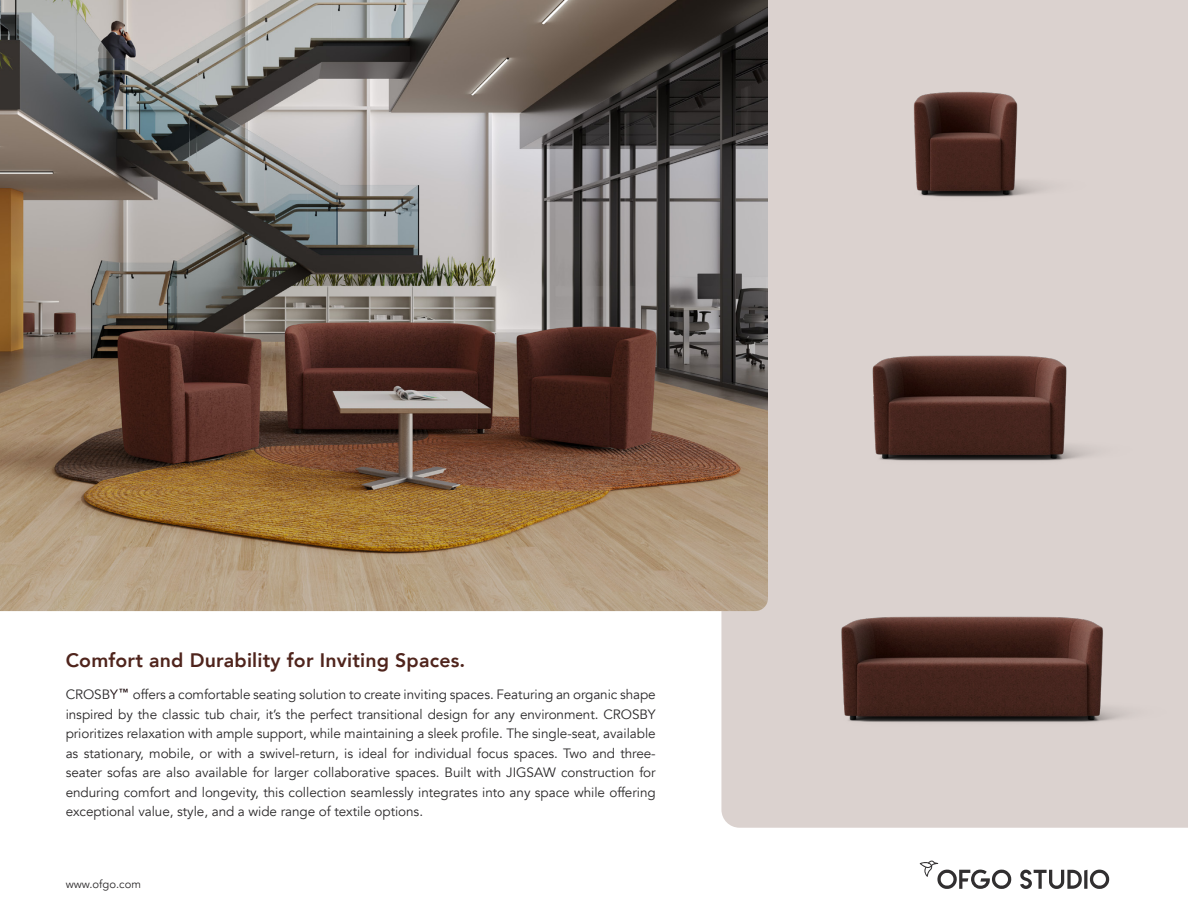
<style>
.page{position:relative;width:1188px;height:918px;background:#fff}
.page>*{position:absolute;margin:0;border:0;box-sizing:border-box;transform-origin:0 0}
.t1{font:800 19.5px "Avenir";letter-spacing:.01em;color:#4f241c}
.t2{font:13.5px/19.5px "Avenir";letter-spacing:-.005em;color:#2b292a;text-align:justify}
.t3{font:11.25px "Avenir";color:#2b292a}
.s1{color:#1a090b}
.s2{font-family:"Futura BT";font-weight:500;font-size:14.25px;color:#1a090b}
</style>
<div class="page">
<div style="left:721px;top:0;width:467px;height:828px;background:#dbd2cf"></div>
<img style="left:0;top:0;width:768px;height:611px">
<img style="left:760px;top:0;width:404px;height:281px">
<img style="left:775px;top:519px;width:402px;height:247px">
<img style="left:765px;top:260px;width:410px;height:285px">
<svg style="left:1020px;top:869px;width:89px;height:20px"></svg>
<svg style="left:920px;top:861px;width:91px;height:28px"></svg>
<p class="t1" style="left:66px;top:645px;width:401px">Comfort and Durability for Inviting Spaces.</p>
<p class="t2" style="left:66px;top:685px;width:592px">CROSB<span class="s1">Y</span><span class="s2">™</span> offers a comfortable seating solution to create inviting spaces. Featuring an organic shape inspired by the classic tub chair, it’s the perfect transitional design for any environment. CROSBY prioritizes relaxation with ample support, while maintaining a sleek profile. The single-seat, available as stationary, mobile, or with a swivel-return, is ideal for individual focus spaces. Two and three&shy;seater sofas are also available for larger collaborative spaces. Built with JIGSAW construction for enduring comfort and longevity, this collection seamlessly integrates into any space while offering exceptional value, style, and a wide range of textile options.</p>
<p class="t3" style="left:66px;top:878px;width:77px">www.ofgo.com</p>
</div>
